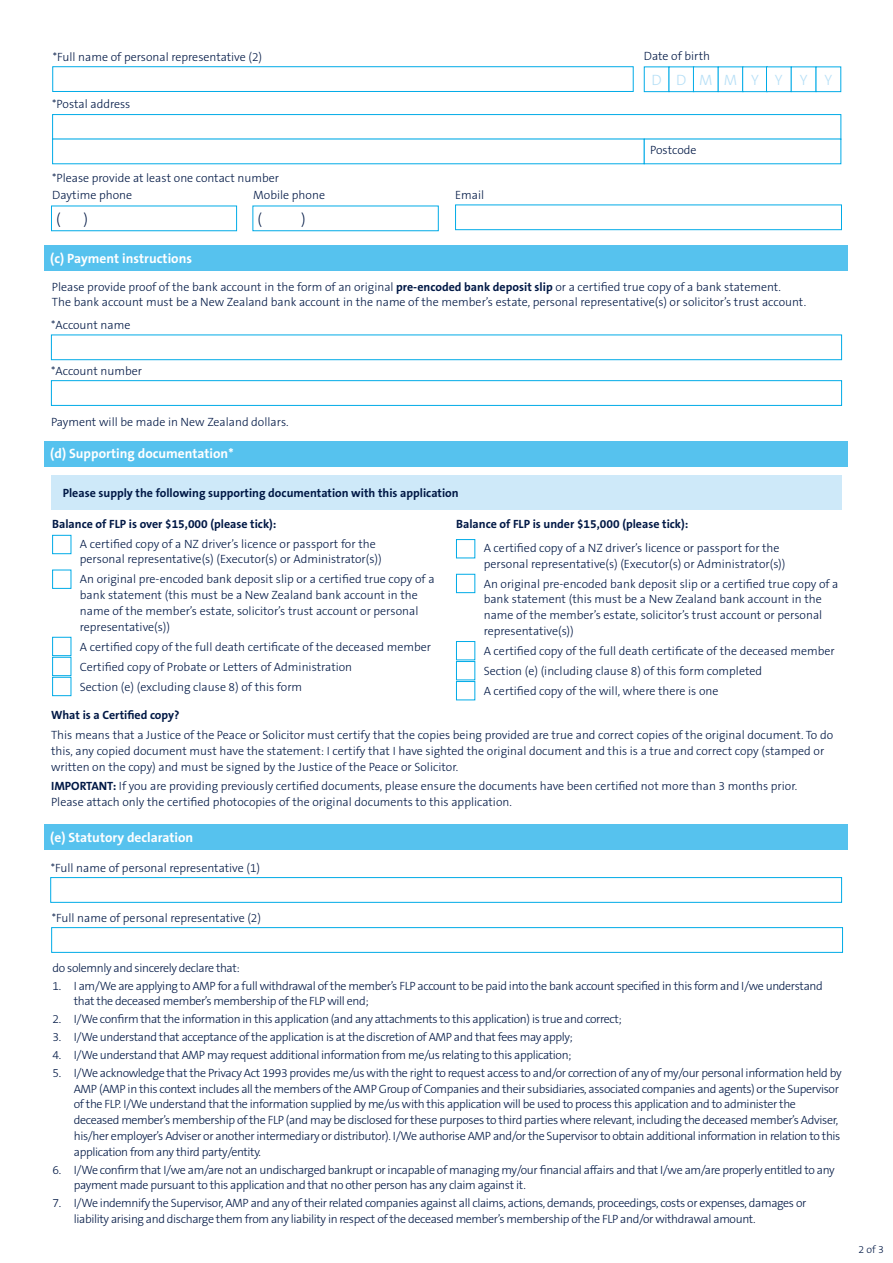
<style>
.page{position:relative;width:893px;height:1263px;background:#fff}
.page>*{position:absolute;margin:0;border:0;box-sizing:border-box;transform-origin:0 0}
.Form_Box_Letters{font:300 15px "The Sans B3";color:#b6dff6}
.t1{font:300 15px "The Sans B3";color:#001845}
.Form_Section__Headin{font:700 13.5px "The Sans B7";color:#fff}
.Form_Body_Text{font:300 12px/15.8px "The Sans B3";letter-spacing:-.015em;color:#001845}
.Form_Body_Text-2{font:700 12px "The Sans B7";color:#001845}
.t2{font:300 10.5px "The Sans B3";color:#001845}
.s1{font-family:"The Sans B7";font-weight:700}
</style>
<div class="page">
<div style="left:51px;top:335px;width:791px;height:25px;background:#fff;border:1px solid #00abe7"></div>
<div style="left:51px;top:380px;width:791px;height:26px;background:#fff;border:1px solid #00abe7"></div>
<div style="left:44px;top:824px;width:804px;height:25px;background:#56c2ee"></div>
<div style="left:52px;top:66px;width:582px;height:26px;background:#fff;border:1px solid #00abe7"></div>
<div style="left:52px;top:114px;width:789px;height:26px;background:#fff;border:1px solid #00abe7"></div>
<div style="left:52px;top:139px;width:593px;height:25px;background:#fff"></div>
<div style="left:644px;top:139px;width:197px;height:25px;background:#fff"></div>
<div style="left:44px;top:246px;width:804px;height:25px;background:#56c2ee"></div>
<div style="left:44px;top:441px;width:804px;height:25px;background:#56c2ee"></div>
<div style="left:51px;top:475px;width:791px;height:34px;background:#cee9f9"></div>
<div style="left:52px;top:535px;width:19px;height:19px;background:#fff;border:1px solid #00abe7"></div>
<div style="left:52px;top:570px;width:19px;height:19px;background:#fff;border:1px solid #00abe7"></div>
<div style="left:52px;top:637px;width:19px;height:19px;background:#fff;border:1px solid #00abe7"></div>
<div style="left:52px;top:657px;width:19px;height:19px;background:#fff;border:1px solid #00abe7"></div>
<div style="left:52px;top:677px;width:19px;height:19px;background:#fff;border:1px solid #00abe7"></div>
<div style="left:456px;top:539px;width:19px;height:19px;background:#fff;border:1px solid #00abe7"></div>
<div style="left:456px;top:574px;width:19px;height:19px;background:#fff;border:1px solid #00abe7"></div>
<div style="left:456px;top:641px;width:19px;height:19px;background:#fff;border:1px solid #00abe7"></div>
<div style="left:456px;top:661px;width:19px;height:19px;background:#fff;border:1px solid #00abe7"></div>
<div style="left:456px;top:681px;width:19px;height:19px;background:#fff;border:1px solid #00abe7"></div>
<div style="left:50px;top:877px;width:792px;height:26px;background:#fff;border:1px solid #00abe7"></div>
<div style="left:51px;top:927px;width:792px;height:26px;background:#fff;border:1px solid #00abe7"></div>
<div style="left:455px;top:205px;width:387px;height:25px;background:#fff;border:1px solid #00abe7"></div>
<div style="left:669px;top:66px;width:25px;height:26px;border:1px solid #00abe7"></div>
<div style="left:693px;top:66px;width:26px;height:26px;border:1px solid #00abe7"></div>
<div style="left:718px;top:66px;width:25px;height:26px;border:1px solid #00abe7"></div>
<div style="left:742px;top:66px;width:26px;height:26px;border:1px solid #00abe7"></div>
<div style="left:766px;top:66px;width:26px;height:26px;border:1px solid #00abe7"></div>
<div style="left:791px;top:66px;width:25px;height:26px;border:1px solid #00abe7"></div>
<p class="Form_Body_Text" style="left:53px;top:49px;width:211px">*Full name of personal representative (2)</p>
<p class="Form_Body_Text" style="left:52px;top:96px;width:80px">*Postal address</p>
<p class="Form_Body_Text" style="left:52px;top:170px;width:228px">*Please provide at least one contact number</p>
<p class="Form_Body_Text" style="left:52px;top:188px;width:81px">Daytime phone</p>
<p class="t1" style="left:56px;top:211px;width:6px">(</p>
<p class="t1" style="left:84px;top:211px;width:6px">)</p>
<p class="Form_Section__Headin" style="left:50px;top:252px;width:143px">(c) Payment instructions</p>
<p class="Form_Body_Text" style="left:253px;top:188px;width:73px">Mobile phone</p>
<p class="Form_Body_Text" style="left:455px;top:188px;width:31px">Email</p>
<p class="t1" style="left:257px;top:211px;width:6px">(</p>
<p class="t1" style="left:301px;top:211px;width:6px">)</p>
<p class="Form_Body_Text" style="left:644px;top:49px;width:68px">Date of birth</p>
<p class="Form_Box_Letters" style="left:651px;top:72px;width:12px">D</p>
<p class="Form_Box_Letters" style="left:676px;top:72px;width:12px">D</p>
<p class="Form_Box_Letters" style="left:699px;top:72px;width:15px">M</p>
<p class="Form_Box_Letters" style="left:724px;top:72px;width:15px">M</p>
<p class="Form_Box_Letters" style="left:751px;top:72px;width:9px">Y</p>
<p class="Form_Box_Letters" style="left:775px;top:72px;width:9px">Y</p>
<p class="Form_Box_Letters" style="left:800px;top:72px;width:9px">Y</p>
<p class="Form_Box_Letters" style="left:824px;top:72px;width:9px">Y</p>
<p class="Form_Body_Text" style="left:650px;top:143px;width:48px">Postcode</p>
<p class="Form_Body_Text" style="left:52px;top:279px;width:756px">Please provide proof of the bank account in the form of an original <span class="s1">pre-encoded bank deposit slip</span> or a certified true copy of a bank statement.<br>The bank account must be a New Zealand bank account in the name of the member’s estate, personal representative(s) or solicitor’s trust account.</p>
<p class="Form_Body_Text" style="left:51px;top:318px;width:81px">*Account name</p>
<p class="Form_Body_Text" style="left:51px;top:363px;width:93px">*Account number</p>
<p class="Form_Body_Text" style="left:51px;top:414px;width:239px">Payment will be made in New Zealand dollars.</p>
<p class="Form_Section__Headin" style="left:50px;top:447px;width:185px">(d) Supporting documentation*</p>
<p class="Form_Body_Text-2" style="left:63px;top:486px;width:397px">Please supply the following supporting documentation with this application</p>
<p class="Form_Body_Text-2" style="left:52px;top:517px;width:226px">Balance of FLP is over $15,000 (please tick):</p>
<p class="Form_Body_Text" style="left:80px;top:536px;width:303px">A certified copy of a NZ driver’s licence or passport for the personal representative(s) (Executor(s) or Administrator(s))</p>
<p class="Form_Body_Text" style="left:80px;top:572px;width:356px">An original pre-encoded bank deposit slip or a certified true copy of a bank statement (this must be a New Zealand bank account in the name of the member’s estate, solicitor’s trust account or personal representative(s))</p>
<p class="Form_Body_Text" style="left:80px;top:639px;width:353px">A certified copy of the full death certificate of the deceased member</p>
<p class="Form_Body_Text" style="left:80px;top:659px;width:274px">Certified copy of Probate or Letters of Administration</p>
<p class="Form_Body_Text" style="left:80px;top:679px;width:224px">Section (e) (excluding clause 8) of this form</p>
<p class="Form_Body_Text-2" style="left:456px;top:517px;width:234px">Balance of FLP is under $15,000 (please tick):</p>
<p class="Form_Body_Text" style="left:484px;top:540px;width:303px">A certified copy of a NZ driver’s licence or passport for the personal representative(s) (Executor(s) or Administrator(s))</p>
<p class="Form_Body_Text" style="left:484px;top:576px;width:356px">An original pre-encoded bank deposit slip or a certified true copy of a bank statement (this must be a New Zealand bank account in the name of the member’s estate, solicitor’s trust account or personal representative(s))</p>
<p class="Form_Body_Text" style="left:484px;top:643px;width:353px">A certified copy of the full death certificate of the deceased member</p>
<p class="Form_Body_Text" style="left:484px;top:663px;width:280px">Section (e) (including clause 8) of this form completed</p>
<p class="Form_Body_Text" style="left:484px;top:683px;width:236px">A certified copy of the will, where there is one</p>
<p class="Form_Body_Text-2" style="left:51px;top:709px;width:130px">What is a Certified copy?</p>
<p class="Form_Body_Text" style="left:51px;top:727px;width:784px">This means that a Justice of the Peace or Solicitor must certify that the copies being provided are true and correct copies of the original document. To do this, any copied document must have the statement: I certify that I have sighted the original document and this is a true and correct copy (stamped or written on the copy) and must be signed by the Justice of the Peace or Solicitor.</p>
<p class="Form_Body_Text" style="left:51px;top:779px;width:748px"><span class="s1">IMPORTANT:</span> If you are providing previously certified documents, please ensure the documents have been certified not more than 3 months prior.<br>Please attach only the certified photocopies of the original documents to this application.</p>
<p class="Form_Section__Headin" style="left:50px;top:830px;width:144px">(e) Statutory declaration</p>
<p class="Form_Body_Text" style="left:51px;top:860px;width:211px">*Full name of personal representative (1)</p>
<p class="Form_Body_Text" style="left:52px;top:910px;width:211px">*Full name of personal representative (2)</p>
<p class="Form_Body_Text" style="left:53px;top:960px;width:189px">do solemnly and sincerely declare that:</p>
<p class="Form_Body_Text" style="left:74px;top:978px;width:750px;text-indent:-21px">1. I am/We are applying to AMP for a full withdrawal of the member’s FLP account to be paid into the bank account specified in this form and I/we understand that the deceased member’s membership of the FLP will end;</p>
<p class="Form_Body_Text" style="left:53px;top:1012px;width:571px">2. I/We confirm that the information in this application (and any attachments to this application) is true and correct;</p>
<p class="Form_Body_Text" style="left:53px;top:1030px;width:522px">3. I/We understand that acceptance of the application is at the discretion of AMP and that fees may apply;</p>
<p class="Form_Body_Text" style="left:53px;top:1047px;width:521px">4. I/We understand that AMP may request additional information from me/us relating to this application;</p>
<p class="Form_Body_Text" style="left:74px;top:1065px;width:769px;text-indent:-21px">5. I/We acknowledge that the Privacy Act 1993 provides me/us with the right to request access to and/or correction of any of my/our personal information held by AMP (AMP in this context includes all the members of the AMP Group of Companies and their subsidiaries, associated companies and agents) or the Supervisor of the FLP. I/We understand that the information supplied by me/us with this application will be used to process this application and to administer the deceased member’s membership of the FLP (and may be disclosed for these purposes to third parties where relevant, including the deceased member’s Adviser, his/her employer’s Adviser or another intermediary or distributor). I/We authorise AMP and/or the Supervisor to obtain additional information in relation to this application from any third party/entity.</p>
<p class="Form_Body_Text" style="left:74px;top:1162px;width:763px;text-indent:-21px">6. I/We confirm that I/we am/are not an undischarged bankrupt or incapable of managing my/our financial affairs and that I/we am/are properly entitled to any payment made pursuant to this application and that no other person has any claim against it.</p>
<p class="Form_Body_Text" style="left:74px;top:1196px;width:734px;text-indent:-21px">7. I/We indemnify the Supervisor, AMP and any of their related companies against all claims, actions, demands, proceedings, costs or expenses, damages or liability arising and discharge them from any liability in respect of the deceased member’s membership of the FLP and/or withdrawal amount.</p>
<p class="t2" style="left:858px;top:1244px;width:27px">2 of 3</p>
</div>
